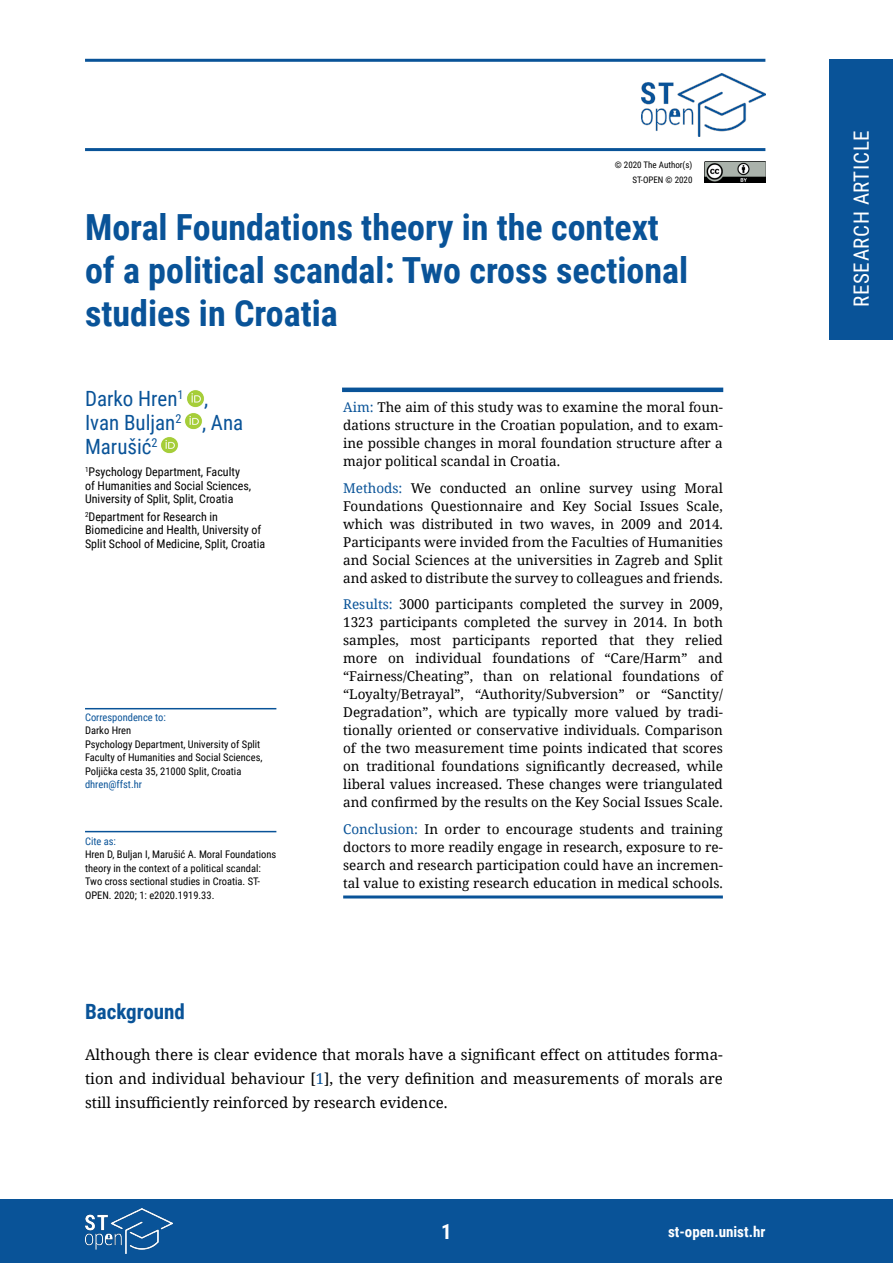
<style>
.page{position:relative;width:893px;height:1263px;background:#fff}
.page>*{position:absolute;margin:0;border:0;box-sizing:border-box;transform-origin:0 0}
.t1{font:700 36px/43.2px "Roboto Condensed";color:#095398}
.t2{font:21px/24px "Roboto Condensed";color:#095398}
.t3{font:21px "Roboto Condensed";letter-spacing:.035em;color:#fff}
.t4{font:700 21px "Roboto Condensed";color:#095398}
.t5{font:700 21px "Roboto Condensed";color:#fff}
.t6{font:15px/24px "Noto Serif";color:#000;text-align:justify}
.t7{font:700 15px "Roboto Condensed";color:#fff}
.t8{font:13.5px/18px "Noto Serif";color:#000;text-align:justify}
.t9{font:12px/13.5px "Roboto Condensed";color:#000}
.t10{font:10.5px/13.5px "Roboto Condensed";color:#000}
.t11{font:10.5px "Roboto Condensed";color:#095398}
.t12{font:9px/14.5px "Roboto Condensed";color:#000;text-align:right}
.s1{color:#095398}
</style>
<div class="page">
<div style="left:829px;top:60px;width:64px;height:280px;background:#095398"></div>
<div style="left:0;top:1199px;width:893px;height:64px;background:#095398"></div>
<hr style="left:85px;top:59px;width:680px;height:3px;background:#095398">
<img style="left:85px;top:1209px;width:87px;height:44px">
<hr style="left:85px;top:148px;width:680px;height:3px;background:#095398">
<img style="left:641px;top:73px;width:124px;height:64px">
<img style="left:705px;top:162px;width:60px;height:21px">
<hr style="left:343px;top:895px;width:380px;height:3px;background:#095398">
<img style="left:187px;top:390px;width:17px;height:17px">
<img style="left:185px;top:413px;width:17px;height:17px">
<img style="left:161px;top:437px;width:17px;height:17px">
<hr style="left:85px;top:831px;width:191px;height:1px;background:#095398">
<hr style="left:85px;top:708px;width:191px;height:1px;background:#095398">
<hr style="left:342px;top:388px;width:381px;height:4px;background:#095398">
<p class="t12" style="left:615px;top:158px;width:79px">© 2020 The Author(s)<br>ST-OPEN © 2020</p>
<h1 class="t1" style="left:85px;top:204px;width:605px">Moral Foundations theory in the context of a political scandal: Two cross sectional studies in Croatia</h1>
<h2 class="t2" style="left:85px;top:386px;width:160px">Darko Hren<sup>1</sup> ,<br>Ivan Buljan<sup>2</sup> , Ana<br>Marušić<sup>2</sup></h2>
<p class="t9" style="left:85px;top:465px;width:168px"><sup>1</sup>Psychology Department, Faculty of Humanities and Social Sciences,<br>University of Split, Split, Croatia</p>
<p class="t9" style="left:85px;top:509px;width:182px"><sup>2</sup>Department for Research in<br>Biomedicine and Health, University of<br>Split School of Medicine, Split, Croatia</p>
<p class="t11" style="left:85px;top:710px;width:82px">Correspondence to:</p>
<p class="t10" style="left:85px;top:723px;width:179px">Darko Hren<br>Psychology Department, University of Split Faculty of Humanities and Social Sciences, Poljička cesta 35, 21000 Split, Croatia</p>
<p class="t11" style="left:85px;top:777px;width:58px">dhren@ffst.hr</p>
<p class="t11" style="left:85px;top:833px;width:33px">Cite as:</p>
<p class="t10" style="left:85px;top:847px;width:193px">Hren D, Buljan I, Marušić A. Moral Foundations theory in the context of a political scandal:<br>Two cross sectional studies in Croatia. ST-OPEN. 2020; 1: e2020.1919.33.</p>
<p class="t8" style="left:343px;top:398px;width:381px"><span class="s1">Aim:</span> The aim of this study was to examine the moral foun&shy;dations structure in the Croatian population, and to exam&shy;ine possible changes in moral foundation structure after a major political scandal in Croatia.</p>
<p class="t8" style="left:343px;top:478px;width:381px"><span class="s1">Methods:</span> We conducted an online survey using Moral Foundations Questionnaire and Key Social Issues Scale, which was distributed in two waves, in 2009 and 2014.<br>Participants were invided from the Faculties of Humanities and Social Sciences at the universities in Zagreb and Split and asked to distribute the survey to colleagues and friends.</p>
<p class="t8" style="left:343px;top:595px;width:381px"><span class="s1">Results:</span> 3000 participants completed the survey in 2009, 1323 participants completed the survey in 2014. In both samples, most participants reported that they relied more on individual foundations of “Care/Harm” and “Fairness/Cheating”, than on relational foundations of “Loyalty/Betrayal”, “Authority/Subversion” or “Sanctity/ Degradation”, which are typically more valued by tradi&shy;tionally oriented or conservative individuals. Comparison of the two measurement time points indicated that scores on traditional foundations significantly decreased, while liberal values increased. These changes were triangulated and confirmed by the results on the Key Social Issues Scale.</p>
<p class="t8" style="left:343px;top:819px;width:381px"><span class="s1">Conclusion:</span> In order to encourage students and training doctors to more readily engage in research, exposure to re&shy;search and research participation could have an incremen&shy;tal value to existing research education in medical schools.</p>
<h2 class="t4" style="left:85px;top:996px;width:101px">Background</h2>
<p class="t6" style="left:85px;top:1041px;width:639px">Although there is clear evidence that morals have a significant effect on attitudes forma&shy;tion and individual behaviour [<span class="s1">1</span>], the very definition and measurements of morals are still insufficiently reinforced by research evidence.</p>
<h2 class="t5" style="left:441px;top:1217px;width:12px">1</h2>
<p class="t7" style="left:668px;top:1221px;width:99px">st-open.unist.hr</p>
<h2 class="t3" style="left:847px;top:307px;width:179px;rotate:-90deg">RESEARCH ARTICLE</h2>
</div>
